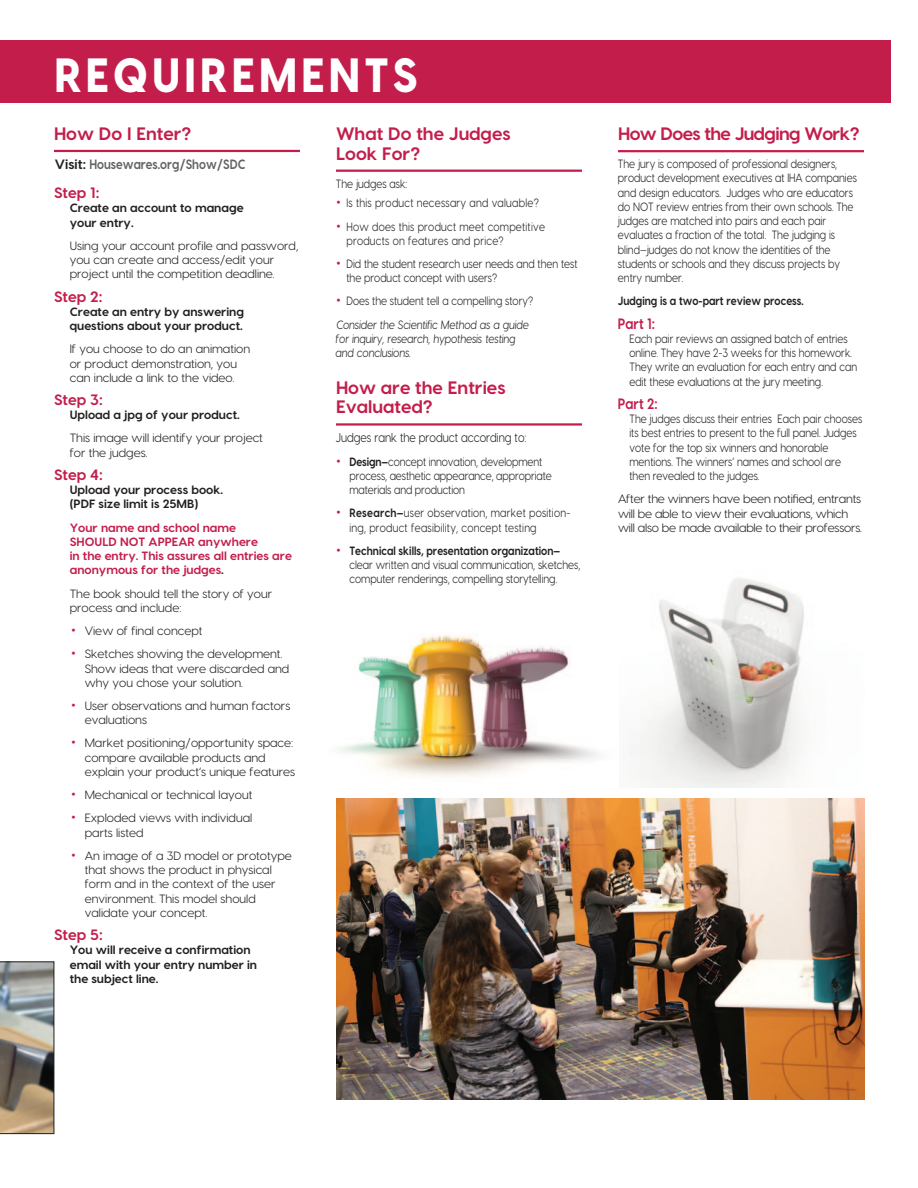
<style>
.page{position:relative;width:918px;height:1188px;background:#fff}
.page>*{position:absolute;margin:0;border:0;box-sizing:border-box;transform-origin:0 0}
.t1{font:800 48px "Visby CF";letter-spacing:.08em;color:#fff;scale:.9 1}
.t2{font:700 18px/19.5px "Visby CF";color:#c31e4b}
.t3{font:700 18px "Visby CF";letter-spacing:-.03em;color:#c31e4b}
.t4{font:700 15px "Visby CF";color:#c31e4b}
.t5{font:700 15px "Visby CF";color:#c31e4b;scale:.85 1}
.t6{font:700 13.5px "Visby CF";color:#636366;scale:.85 1}
.t7{font:12.75px "Visby CF";color:#231f20;scale:.85 1}
.t8{font:12px/14.2px "Visby CF";color:#231f20;scale:.85 1}
.t9{font:12px/14.2px "Visby CF";color:#231f20}
.t10{font:700 12px/14.2px "Visby CF";color:#231f20}
.t11{font:12px/14.2px "Visby CF";letter-spacing:.025em;color:#231f20;scale:.85 1}
.t12{font:700 12px/14.2px "Visby CF";color:#c31e4b}
.t13{font:italic 12px/14.2px "Visby CF";color:#231f20;scale:.85 1}
.t14{font:700 12px "Visby CF";color:#231f20;scale:.85 1}
.s1{color:#231f20}
.s2{font-family:"Helvetica Neue";font-weight:700;font-size:13.5px;color:#c31e4b}
.s3{font-weight:700}
</style>
<div class="page">
<div style="left:0;top:40px;width:891px;height:64px;background:#c31e4b"></div>
<hr style="left:54px;top:150px;width:246px;height:2px;background:#c31e4b">
<hr style="left:336px;top:170px;width:246px;height:2px;background:#c31e4b">
<hr style="left:336px;top:423px;width:246px;height:3px;background:#c31e4b">
<hr style="left:618px;top:150px;width:246px;height:2px;background:#c31e4b">
<svg style="left:0;top:962px;width:54px;height:172px;background:#948e82"></svg>
<img style="left:336px;top:798px;width:528px;height:302px">
<img style="left:634px;top:578px;width:170px;height:210px">
<img style="left:336px;top:634px;width:263px;height:143px">
<p class="t1" style="left:54px;top:58px;width:406px">REQUIREMENTS</p>
<p class="t2" style="left:54px;top:126px;width:139px">How Do I Enter?</p>
<p class="t6" style="left:55px;top:159px;width:226px"><span class="s1">Visit:</span> Housewares.org/Show/SDC</p>
<p class="t4" style="left:54px;top:188px;width:47px">Step 1:</p>
<p class="t10" style="left:70px;top:202px;width:175px">Create an account to manage your entry.</p>
<p class="t9" style="left:70px;top:240px;width:230px">Using your account profile and password, you can create and access/edit your project until the competition deadline.</p>
<p class="t4" style="left:54px;top:291px;width:50px">Step 2:</p>
<p class="t10" style="left:70px;top:306px;width:176px">Create an entry by answering questions about your product.</p>
<p class="t9" style="left:70px;top:343px;width:182px">If you choose to do an animation or product demonstration, you can include a link to the video.</p>
<p class="t4" style="left:54px;top:394px;width:50px">Step 3:</p>
<p class="t10" style="left:70px;top:409px;width:171px">Upload a jpg of your product.</p>
<p class="t9" style="left:70px;top:432px;width:195px">This image will identify your project for the judges.</p>
<p class="t4" style="left:54px;top:469px;width:50px">Step 4:</p>
<p class="t10" style="left:70px;top:484px;width:155px">Upload your process book. (PDF size limit is 25MB)</p>
<p class="t12" style="left:70px;top:522px;width:224px">Your name and school name<br>SHOULD NOT APPEAR anywhere<br>in the entry. This assures all entries are anonymous for the judges<span class="s1">.</span></p>
<p class="t9" style="left:70px;top:587px;width:204px">The book should tell the story of your process and include:</p>
<p class="t9" style="left:71px;top:625px;width:133px"><span class="s2">•</span> View of final concept</p>
<p class="t9" style="left:85px;top:648px;width:206px;text-indent:-14px"><span class="s2">•</span> Sketches showing the development.<br>Show ideas that were discarded and why you chose your solution.</p>
<p class="t9" style="left:85px;top:700px;width:207px;text-indent:-14px"><span class="s2">•</span> User observations and human factors evaluations</p>
<p class="t9" style="left:85px;top:737px;width:212px;text-indent:-14px"><span class="s2">•</span> Market positioning/opportunity space: compare available products and explain your product’s unique features</p>
<p class="t9" style="left:71px;top:789px;width:183px"><span class="s2">•</span> Mechanical or technical layout</p>
<p class="t9" style="left:85px;top:812px;width:169px;text-indent:-14px"><span class="s2">•</span> Exploded views with individual parts listed</p>
<p class="t9" style="left:85px;top:850px;width:209px;text-indent:-14px"><span class="s2">•</span> An image of a 3D model or prototype that shows the product in physical form and in the context of the user environment. This model should validate your concept.</p>
<p class="t4" style="left:54px;top:929px;width:50px">Step 5:</p>
<p class="t10" style="left:70px;top:944px;width:189px">You will receive a confirmation email with your entry number in the subject line.</p>
<p class="t2" style="left:336px;top:126px;width:176px">What Do the Judges<br>Look For?</p>
<p class="t8" style="left:336px;top:178px;width:86px">The judges ask:</p>
<p class="t11" style="left:336px;top:197px;width:240px"><span class="s2">•</span> Is this product necessary and valuable?</p>
<p class="t11" style="left:346px;top:220px;width:235px;text-indent:-10px"><span class="s2">•</span> How does this product meet competitive products on features and price?</p>
<p class="t8" style="left:346px;top:258px;width:273px;text-indent:-10px"><span class="s2">•</span> Did the student research user needs and then test the product concept with users?</p>
<p class="t8" style="left:336px;top:295px;width:234px"><span class="s2">•</span> Does the student tell a compelling story?</p>
<p class="t13" style="left:336px;top:318px;width:229px">Consider the Scientific Method as a guide for inquiry, research, hypothesis testing and conclusions.</p>
<p class="t2" style="left:336px;top:379px;width:171px">How are the Entries<br>Evaluated?</p>
<p class="t7" style="left:336px;top:433px;width:226px">Judges rank the product according to:</p>
<p class="t8" style="left:349px;top:456px;width:239px;text-indent:-13px"><span class="s2">•</span> <span class="s3">Design—</span>concept innovation, development process, aesthetic appearance, appropriate materials and production</p>
<p class="t11" style="left:349px;top:507px;width:261px;text-indent:-13px"><span class="s2">•</span> <span class="s3">Research—</span>user observation, market position&shy;ing, product feasibility, concept testing</p>
<p class="t8" style="left:349px;top:545px;width:273px;text-indent:-13px"><span class="s2">•</span> <span class="s3">Technical skills, presentation organization— </span>clear written and visual communication, sketches, computer renderings, compelling storytelling.</p>
<p class="t3" style="left:618px;top:128px;width:243px">How Does the Judging Work?</p>
<p class="t8" style="left:618px;top:158px;width:283px">The jury is composed of professional designers, product development executives at IHA companies and design educators. Judges who are educators do NOT review entries from their own schools. The judges are matched into pairs and each pair evaluates a fraction of the total. The judging is blind—judges do not know the identities of the students or schools and they discuss projects by entry number.</p>
<p class="t14" style="left:618px;top:297px;width:220px">Judging is a two-part review process.</p>
<p class="t5" style="left:618px;top:318px;width:45px">Part 1:</p>
<p class="t8" style="left:629px;top:333px;width:269px">Each pair reviews an assigned batch of entries online. They have 2-3 weeks for this homework.<br>They write an evaluation for each entry and can edit these evaluations at the jury meeting.</p>
<p class="t5" style="left:618px;top:398px;width:48px">Part 2:</p>
<p class="t8" style="left:629px;top:413px;width:275px">The judges discuss their entries Each pair chooses its best entries to present to the full panel. Judges vote for the top six winners and honorable mentions. The winners’ names and school are then revealed to the judges.</p>
<p class="t9" style="left:618px;top:493px;width:246px">After the winners have been notified, entrants will be able to view their evaluations, which will also be made available to their professors.</p>
</div>
